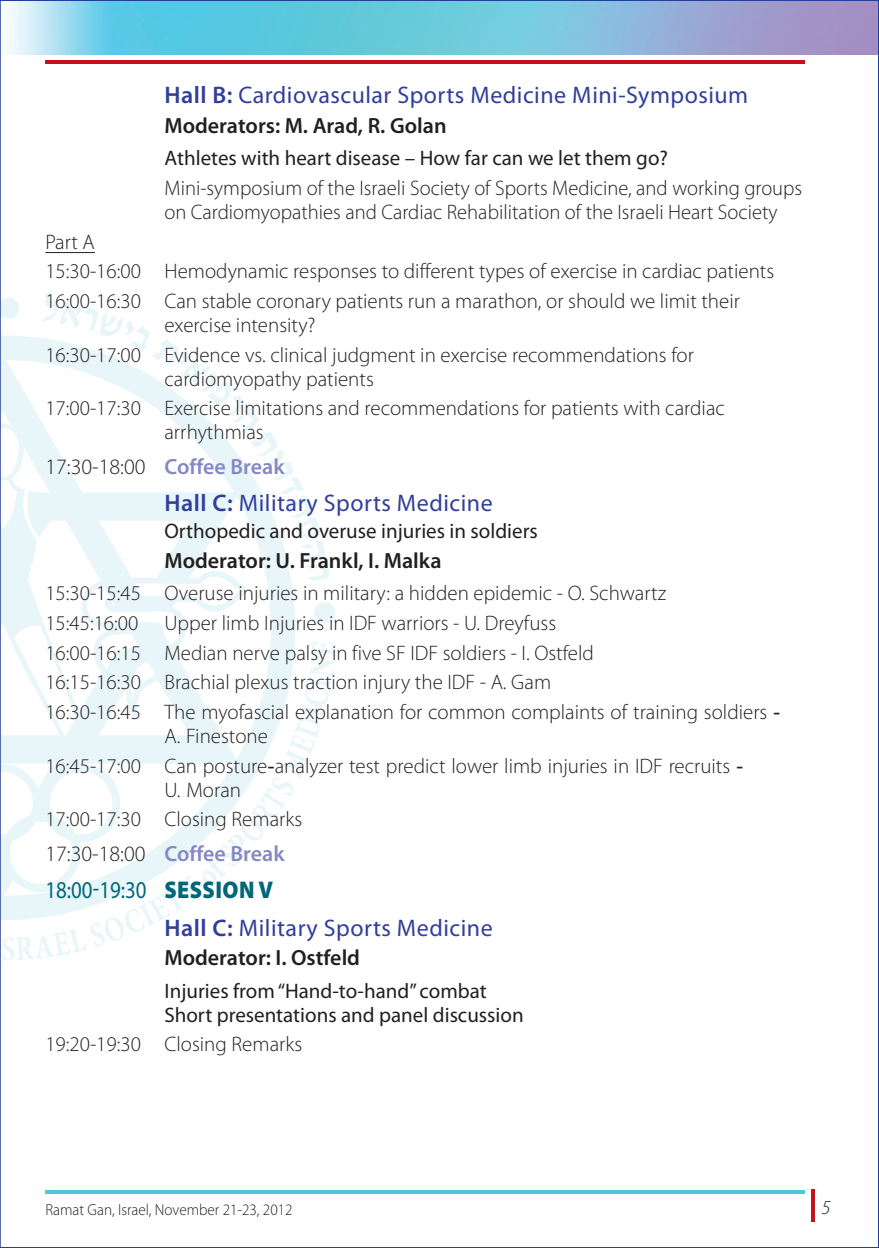
<style>
.page{position:relative;width:879px;height:1248px;background:#fff}
.page>*{position:absolute;margin:0;border:0;box-sizing:border-box;transform-origin:0 0}
.t1{font:24.2px "Myriad Pro";color:#00677a;scale:.86 1}
.t2{font:24px "Myriad Pro";letter-spacing:.02em;color:#323f99}
.t3{font:600 22px "Myriad Pro";color:#231f20}
.t4{font:300 22px "Myriad Pro";color:#231f20}
.t5{font:300 21px/29.6px "Myriad Pro";color:#231f20}
.t6{font:21px/24px "Myriad Pro";color:#231f20}
.t7{font:italic 300 20px "Myriad Pro";color:#231f20}
.t8{font:300 16px "Myriad Pro";color:#231f20;scale:.95 1}
.s1{font-weight:600}
.s2{font-weight:600;color:#8588c2}
.s3{font-family:"Arial Hebrew";font-weight:400}
.s4{font-weight:900}
</style>
<div class="page">
<img style="left:335px;top:2px;width:542px;height:52px">
<hr style="left:45px;top:60px;width:760px;height:4px;background:#c4121a">
<svg style="left:335px;top:1190px;width:470px;height:3px"></svg>
<hr style="left:811px;top:1189px;width:4px;height:32px;background:#c4121a">
<svg style="left:2px;top:2px;width:333px;height:1192px"></svg>
<p class="t2" style="left:164px;top:80px;width:585px"><span class="s1">Hall B:</span> Cardiovascular Sports Medicine Mini-Symposium</p>
<p class="t3" style="left:164px;top:111px;width:284px">Moderators: M. Arad, R. Golan</p>
<p class="t6" style="left:164px;top:146px;width:505px">Athletes with heart disease – How far can we let them go?</p>
<p class="t5" style="left:164px;top:176px;width:639px;line-height:24px">Mini-symposium of the Israeli Society of Sports Medicine, and working groups on Cardiomyopathies and Cardiac Rehabilitation of the Israeli Heart Society</p>
<p class="t5" style="left:45px;top:226px;width:730px">Part A<br>15:30-16:00 Hemodynamic responses to different types of exercise in cardiac patients<br>16:00-16:30 Can stable coronary patients run a marathon, or should we limit their</p>
<p class="t5" style="left:45px;top:310px;width:650px;text-indent:119px">exercise intensity?<br>16:30-17:00 Evidence vs. clinical judgment in exercise recommendations for</p>
<p class="t5" style="left:45px;top:363px;width:681px;text-indent:119px">cardiomyopathy patients<br>17:00-17:30 Exercise limitations and recommendations for patients with cardiac</p>
<p class="t5" style="left:164px;top:417px;width:101px">arrhythmias</p>
<p class="t4" style="left:45px;top:453px;width:241px">17:30-18:00 <span class="s2">Coffee Break</span></p>
<p class="t2" style="left:164px;top:488px;width:330px"><span class="s1">Hall C:</span> Military Sports Medicine</p>
<p class="t6" style="left:164px;top:518px;width:375px">Orthopedic and overuse injuries in soldiers</p>
<p class="t3" style="left:164px;top:546px;width:279px">Moderator: U. Frankl, I. Malka</p>
<p class="t5" style="left:45px;top:578px;width:737px">15:30-15:45 Overuse injuries in military: a hidden epidemic - O. Schwartz<br>15:45:16:00 Upper limb Injuries in IDF warriors - U. Dreyfuss<br>16:00-16:15 Median nerve palsy in five SF IDF soldiers - I. Ostfeld<br>16:15-16:30 Brachial plexus traction injury the IDF - A. Gam<br>16:30-16:45 The myofascial explanation for common complaints of training soldiers <span class="s3">-</span></p>
<p class="t5" style="left:45px;top:721px;width:699px;text-indent:119px">A. Finestone<br>16:45-17:00 Can posture<span class="s3">-</span>analyzer test predict lower limb injuries in IDF recruits <span class="s3">-</span></p>
<p class="t5" style="left:45px;top:774px;width:258px;text-indent:119px">U. Moran<br>17:00-17:30 Closing Remarks</p>
<p class="t4" style="left:45px;top:840px;width:241px">17:30-18:00 <span class="s2">Coffee Break</span></p>
<p class="t1" style="left:45px;top:875px;width:266px">18:00-19:30 <span class="s4">SESSION V</span></p>
<p class="t2" style="left:164px;top:912px;width:330px"><span class="s1">Hall C:</span> Military Sports Medicine</p>
<p class="t3" style="left:164px;top:943px;width:197px">Moderator: I. Ostfeld</p>
<p class="t6" style="left:164px;top:978px;width:361px">Injuries from “Hand-to-hand” combat<br>Short presentations and panel discussion</p>
<p class="t5" style="left:45px;top:1029px;width:258px">19:20-19:30 Closing Remarks</p>
<p class="t8" style="left:45px;top:1199px;width:262px">Ramat Gan, Israel, November 21-23, 2012</p>
<p class="t7" style="left:821px;top:1194px;width:11px">5</p>
</div>
